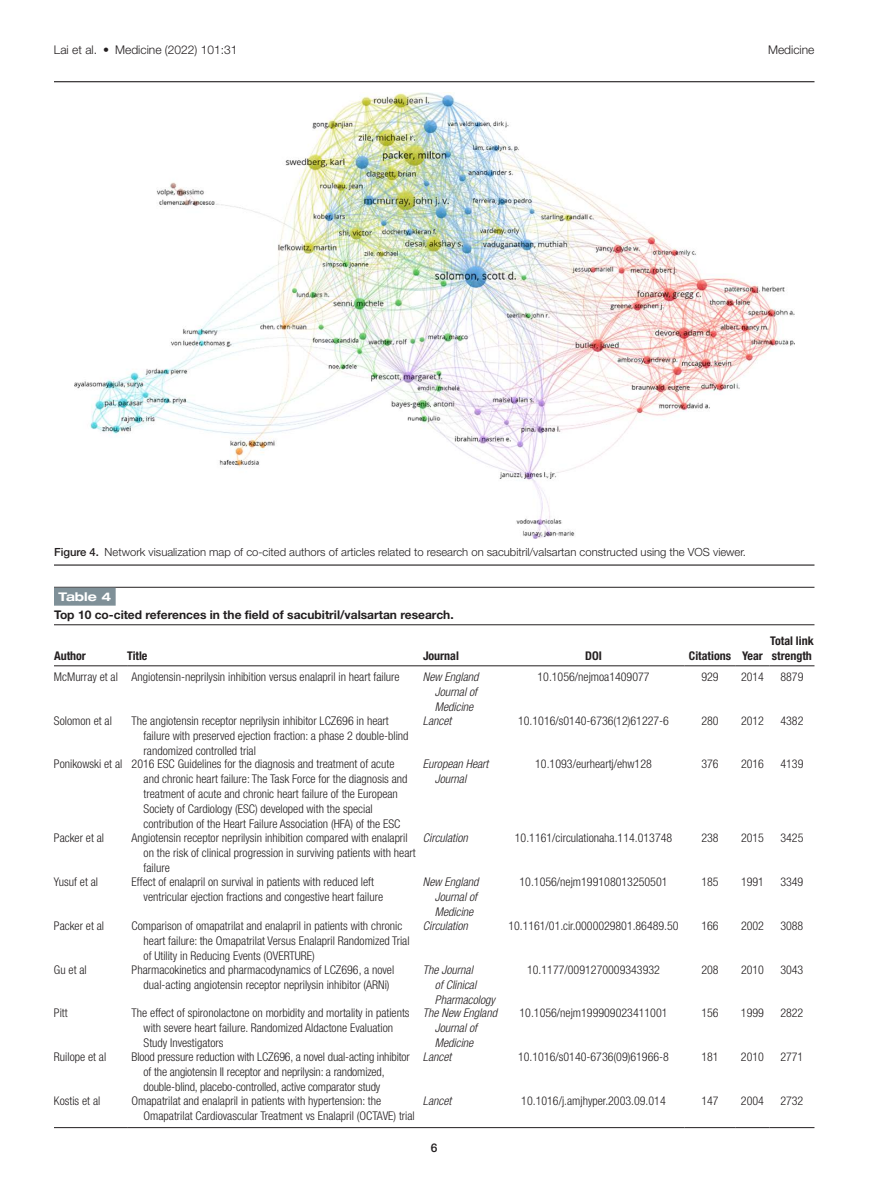
<style>
.page{position:relative;width:891px;height:1188px;background:#fff}
.page>*{position:absolute;margin:0;border:0;box-sizing:border-box;transform-origin:0 0}
.t1{font:300 condensed 12px/15px "Helvetica Neue LT Std";color:#231f20}
.t2{font:italic 300 condensed 12px/15px "Helvetica Neue LT Std";color:#231f20}
.t3{font:700 12px "Helvetica Neue LT Std";color:#231f20}
.t4{font:700 condensed 12px/15px "Helvetica Neue LT Std";color:#231f20}
.t5{font:300 12px "Helvetica Neue LT Std";color:#231f20}
.t6{font:700 expanded 12px "Helvetica Neue LT Std";color:#fff}
.t7{font:500 12px "Helvetica Neue LT Std";color:#231f20}
.t8{font:300 11.25px "Helvetica Neue LT Std";color:#231f20}
.s1{font-weight:500}
</style>
<div class="page">
<img style="left:74px;top:92px;width:720px;height:446px">
<hr style="left:54px;top:81px;width:760px;height:1px;background:#231f20">
<hr style="left:54px;top:565px;width:760px;height:1px;background:#231f20">
<hr style="left:54px;top:587px;width:760px;height:1px;background:#231f20">
<div style="left:54px;top:588px;width:62px;height:18px;background:#7f9098"></div>
<hr style="left:54px;top:624px;width:760px;height:1px;background:#231f20">
<hr style="left:54px;top:665px;width:73px;height:1px;background:#231f20">
<hr style="left:127px;top:665px;width:296px;height:1px;background:#231f20">
<hr style="left:423px;top:665px;width:81px;height:1px;background:#231f20">
<hr style="left:504px;top:665px;width:180px;height:1px;background:#231f20">
<hr style="left:684px;top:665px;width:52px;height:1px;background:#231f20">
<hr style="left:736px;top:665px;width:33px;height:1px;background:#231f20">
<hr style="left:769px;top:665px;width:45px;height:1px;background:#231f20">
<hr style="left:54px;top:1127px;width:73px;height:1px;background:#231f20">
<hr style="left:127px;top:1127px;width:296px;height:1px;background:#231f20">
<hr style="left:423px;top:1127px;width:81px;height:1px;background:#231f20">
<hr style="left:504px;top:1127px;width:180px;height:1px;background:#231f20">
<hr style="left:684px;top:1127px;width:52px;height:1px;background:#231f20">
<hr style="left:736px;top:1127px;width:33px;height:1px;background:#231f20">
<hr style="left:769px;top:1127px;width:45px;height:1px;background:#231f20">
<p class="t5" style="left:54px;top:42px;width:185px">Lai et al. • Medicine (2022) 101:31</p>
<p class="t5" style="left:768px;top:42px;width:48px">Medicine</p>
<p class="t8" style="left:54px;top:545px;width:694px"><span class="s1">Figure 4.</span> Network visualization map of co-cited authors of articles related to research on sacubitril/valsartan constructed using the VOS viewer.</p>
<p class="t6" style="left:58px;top:589px;width:54px">Table 4</p>
<p class="t3" style="left:54px;top:607px;width:401px">Top 10 co-cited references in the field of sacubitril/valsartan research.</p>
<p class="t4" style="left:54px;top:648px;width:33px">Author</p>
<p class="t4" style="left:127px;top:648px;width:22px">Title</p>
<p class="t4" style="left:423px;top:648px;width:37px">Journal</p>
<p class="t4" style="left:585px;top:648px;width:18px">DOI</p>
<p class="t4" style="left:689px;top:648px;width:75px">Citations Year</p>
<p class="t4" style="left:770px;top:633px;width:45px">Total link strength</p>
<p class="t1" style="left:54px;top:669px;width:347px">McMurray et al Angiotensin-neprilysin inhibition versus enalapril in heart failure</p>
<p class="t2" style="left:435px;top:669px;width:45px;text-align:justify;text-indent:-12px">New England Journal of Medicine</p>
<p class="t1" style="left:537px;top:669px;width:114px">10.1056/nejmoa1409077</p>
<p class="t1" style="left:701px;top:669px;width:19px">929</p>
<p class="t1" style="left:741px;top:669px;width:25px">2014</p>
<p class="t1" style="left:780px;top:669px;width:25px">8879</p>
<p class="t1" style="left:54px;top:713px;width:59px">Solomon et al</p>
<p class="t1" style="left:144px;top:713px;width:267px;text-indent:-12px">The angiotensin receptor neprilysin inhibitor LCZ696 in heart failure with preserved ejection fraction: a phase 2 double-blind randomized controlled trial</p>
<p class="t2" style="left:423px;top:713px;width:30px">Lancet</p>
<p class="t1" style="left:518px;top:713px;width:152px">10.1016/s0140-6736(12)61227-6</p>
<p class="t1" style="left:701px;top:713px;width:19px">280</p>
<p class="t1" style="left:741px;top:713px;width:25px">2012</p>
<p class="t1" style="left:780px;top:713px;width:25px">4382</p>
<p class="t1" style="left:144px;top:757px;width:265px;text-indent:-90px">Ponikowski et al 2016 ESC Guidelines for the diagnosis and treatment of acute and chronic heart failure: The Task Force for the diagnosis and treatment of acute and chronic heart failure of the European Society of Cardiology (ESC) developed with the special contribution of the Heart Failure Association (HFA) of the ESC</p>
<p class="t2" style="left:435px;top:757px;width:55px;text-indent:-12px">European Heart<br>Journal</p>
<p class="t1" style="left:535px;top:757px;width:118px">10.1093/eurheartj/ehw128</p>
<p class="t1" style="left:701px;top:757px;width:19px">376</p>
<p class="t1" style="left:741px;top:757px;width:25px">2016</p>
<p class="t1" style="left:780px;top:757px;width:25px">4139</p>
<p class="t1" style="left:54px;top:830px;width:52px">Packer et al</p>
<p class="t1" style="left:144px;top:830px;width:274px;text-indent:-12px">Angiotensin receptor neprilysin inhibition compared with enalapril on the risk of clinical progression in surviving patients with heart failure</p>
<p class="t2" style="left:423px;top:831px;width:46px">Circulation</p>
<p class="t1" style="left:515px;top:830px;width:159px">10.1161/circulationaha.114.013748</p>
<p class="t1" style="left:701px;top:830px;width:19px">238</p>
<p class="t1" style="left:741px;top:830px;width:25px">2015</p>
<p class="t1" style="left:780px;top:830px;width:25px">3425</p>
<p class="t1" style="left:54px;top:874px;width:46px">Yusuf et al</p>
<p class="t1" style="left:144px;top:874px;width:241px;text-indent:-12px">Effect of enalapril on survival in patients with reduced left ventricular ejection fractions and congestive heart failure</p>
<p class="t2" style="left:435px;top:875px;width:45px;text-align:justify;text-indent:-12px">New England Journal of Medicine</p>
<p class="t1" style="left:520px;top:874px;width:150px">10.1056/nejm199108013250501</p>
<p class="t1" style="left:701px;top:874px;width:19px">185</p>
<p class="t1" style="left:741px;top:874px;width:25px">1991</p>
<p class="t1" style="left:780px;top:874px;width:25px">3349</p>
<p class="t1" style="left:54px;top:918px;width:52px">Packer et al</p>
<p class="t1" style="left:144px;top:918px;width:268px;text-indent:-12px">Comparison of omapatrilat and enalapril in patients with chronic heart failure: the Omapatrilat Versus Enalapril Randomized Trial of Utility in Reducing Events (OVERTURE)</p>
<p class="t2" style="left:423px;top:918px;width:46px">Circulation</p>
<p class="t1" style="left:508px;top:918px;width:172px">10.1161/01.cir.0000029801.86489.50</p>
<p class="t1" style="left:701px;top:918px;width:19px">166</p>
<p class="t1" style="left:741px;top:918px;width:25px">2002</p>
<p class="t1" style="left:780px;top:918px;width:25px">3088</p>
<p class="t1" style="left:54px;top:962px;width:34px">Gu et al</p>
<p class="t1" style="left:144px;top:962px;width:252px;text-indent:-12px">Pharmacokinetics and pharmacodynamics of LCZ696, a novel dual-acting angiotensin receptor neprilysin inhibitor (ARNi)</p>
<p class="t2" style="left:435px;top:962px;width:61px;text-indent:-12px">The Journal<br>of Clinical<br>Pharmacology</p>
<p class="t1" style="left:527px;top:962px;width:134px">10.1177/0091270009343932</p>
<p class="t1" style="left:701px;top:962px;width:19px">208</p>
<p class="t1" style="left:741px;top:962px;width:25px">2010</p>
<p class="t1" style="left:780px;top:962px;width:25px">3043</p>
<p class="t1" style="left:54px;top:1006px;width:15px">Pitt</p>
<p class="t1" style="left:144px;top:1006px;width:268px;text-indent:-12px">The effect of spironolactone on morbidity and mortality in patients with severe heart failure. Randomized Aldactone Evaluation<br>Study Investigators</p>
<p class="t2" style="left:435px;top:1006px;width:64px;text-indent:-12px">The New England<br>Journal of<br>Medicine</p>
<p class="t1" style="left:520px;top:1006px;width:150px">10.1056/nejm199909023411001</p>
<p class="t1" style="left:701px;top:1006px;width:19px">156</p>
<p class="t1" style="left:741px;top:1006px;width:25px">1999</p>
<p class="t1" style="left:780px;top:1006px;width:25px">2822</p>
<p class="t1" style="left:54px;top:1049px;width:54px">Ruilope et al</p>
<p class="t1" style="left:144px;top:1049px;width:268px;text-indent:-12px">Blood pressure reduction with LCZ696, a novel dual-acting inhibitor of the angiotensin II receptor and neprilysin: a randomized, double-blind, placebo-controlled, active comparator study</p>
<p class="t2" style="left:423px;top:1050px;width:30px">Lancet</p>
<p class="t1" style="left:518px;top:1049px;width:152px">10.1016/s0140-6736(09)61966-8</p>
<p class="t1" style="left:701px;top:1049px;width:19px">181</p>
<p class="t1" style="left:741px;top:1049px;width:25px">2010</p>
<p class="t1" style="left:780px;top:1049px;width:25px">2771</p>
<p class="t1" style="left:54px;top:1093px;width:48px">Kostis et al</p>
<p class="t1" style="left:144px;top:1093px;width:273px;text-indent:-12px">Omapatrilat and enalapril in patients with hypertension: the<br>Omapatrilat Cardiovascular Treatment vs Enalapril (OCTAVE) trial</p>
<p class="t2" style="left:423px;top:1094px;width:30px">Lancet</p>
<p class="t1" style="left:521px;top:1093px;width:146px">10.1016/j.amjhyper.2003.09.014</p>
<p class="t1" style="left:701px;top:1093px;width:19px">147</p>
<p class="t1" style="left:741px;top:1093px;width:25px">2004</p>
<p class="t1" style="left:780px;top:1093px;width:25px">2732</p>
<p class="t7" style="left:431px;top:1140px;width:8px">6</p>
</div>
